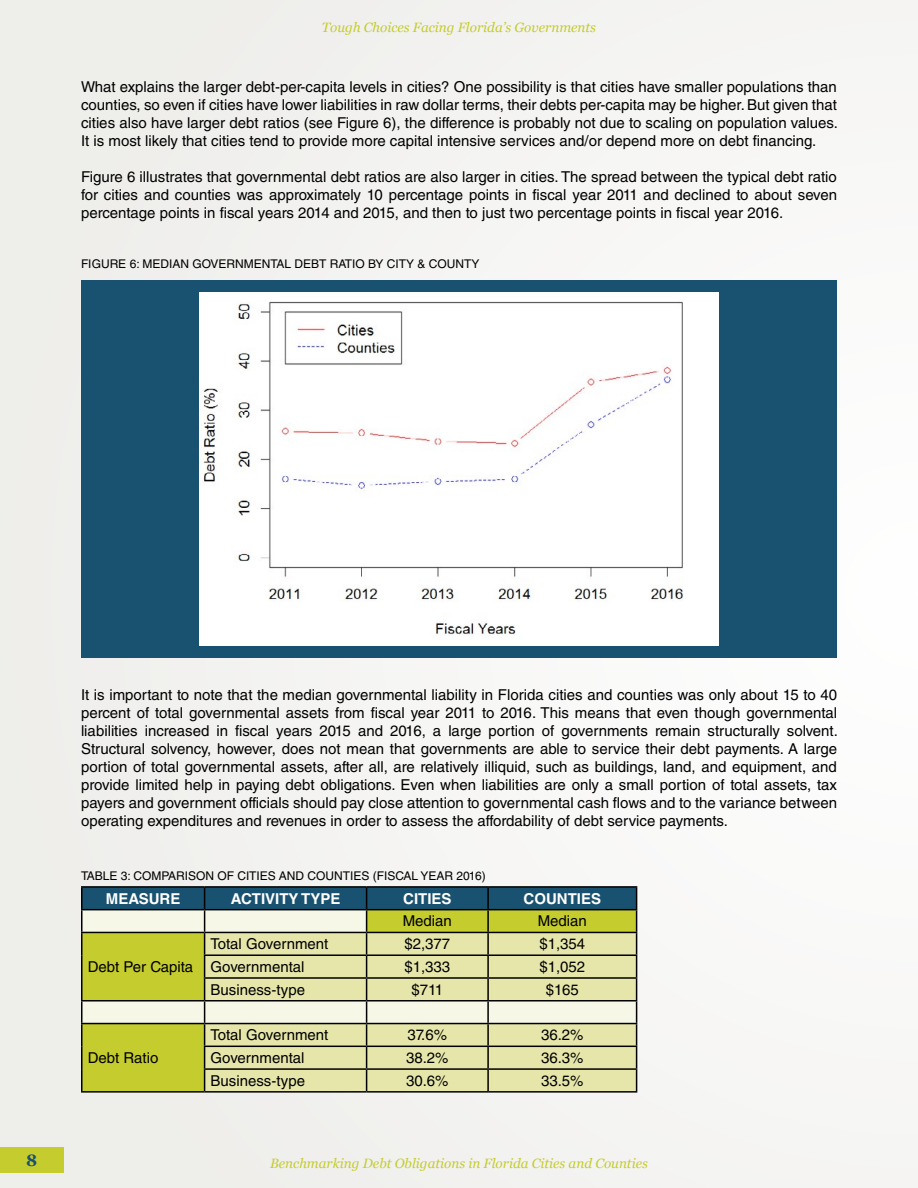
<style>
.page{position:relative;width:918px;height:1188px;background:#f5f4f2}
.page>*{position:absolute;margin:0;border:0;box-sizing:border-box;transform-origin:0 0}
.t1{font:700 16.5px "Georgia";color:#195270}
.t2{font:15px/18px "Helvetica LT Std";color:#000;text-align:justify}
.t3{font:700 15px "Helvetica LT Std";color:#fff}
.t4{font:italic 13.5px "Georgia";color:#c5cc2e}
.t5{font:12px "Helvetica LT Std";color:#000}
</style>
<div class="page">
<div style="left:0;top:1147px;width:64px;height:26px;background:#c5cc2e"></div>
<hr style="left:81px;top:886px;width:124px;height:2px;background:#000">
<hr style="left:205px;top:886px;width:162px;height:2px;background:#000">
<hr style="left:367px;top:886px;width:121px;height:2px;background:#000">
<hr style="left:488px;top:886px;width:149px;height:2px;background:#000">
<svg style="left:81px;top:887px;width:556px;height:204px;background:#bdc58a"></svg>
<hr style="left:81px;top:1091px;width:124px;height:2px;background:#000">
<hr style="left:205px;top:1091px;width:162px;height:2px;background:#000">
<hr style="left:367px;top:1091px;width:121px;height:2px;background:#000">
<hr style="left:488px;top:1091px;width:149px;height:2px;background:#000">
<div style="left:81px;top:280px;width:756px;height:378px;background:#195270"></div>
<div style="left:200px;top:293px;width:518px;height:352px;background:#fff"></div>
<p class="t4" style="left:322px;top:19px;width:276px">Tough Choices Facing Florida’s Governments</p>
<p class="t2" style="left:81px;top:77px;width:758px">What explains the larger debt-per-capita levels in cities? One possibility is that cities have smaller populations than counties, so even if cities have lower liabilities in raw dollar terms, their debts per-capita may be higher. But given that cities also have larger debt ratios (see Figure 6), the difference is probably not due to scaling on population values.<br>It is most likely that cities tend to provide more capital intensive services and/or depend more on debt financing.</p>
<p class="t2" style="left:81px;top:167px;width:758px">Figure 6 illustrates that governmental debt ratios are also larger in cities. The spread between the typical debt ratio for cities and counties was approximately 10 percentage points in fiscal year 2011 and declined to about seven percentage points in fiscal years 2014 and 2015, and then to just two percentage points in fiscal year 2016.</p>
<p class="t5" style="left:81px;top:257px;width:400px">FIGURE 6: MEDIAN GOVERNMENTAL DEBT RATIO BY CITY &amp; COUNTY</p>
<p class="t1" style="left:26px;top:1150px;width:13px">8</p>
<p class="t2" style="left:81px;top:686px;width:758px">It is important to note that the median governmental liability in Florida cities and counties was only about 15 to 40 percent of total governmental assets from fiscal year 2011 to 2016. This means that even though governmental liabilities increased in fiscal years 2015 and 2016, a large portion of governments remain structurally solvent.<br>Structural solvency, however, does not mean that governments are able to service their debt payments. A large portion of total governmental assets, after all, are relatively illiquid, such as buildings, land, and equipment, and provide limited help in paying debt obligations. Even when liabilities are only a small portion of total assets, tax payers and government officials should pay close attention to governmental cash flows and to the variance between operating expenditures and revenues in order to assess the affordability of debt service payments.</p>
<p class="t5" style="left:81px;top:869px;width:406px">TABLE 3: COMPARISON OF CITIES AND COUNTIES (FISCAL YEAR 2016)</p>
<p class="t3" style="left:106px;top:889px;width:76px">MEASURE</p>
<p class="t3" style="left:231px;top:889px;width:111px">ACTIVITY TYPE</p>
<p class="t3" style="left:403px;top:889px;width:50px">CITIES</p>
<p class="t3" style="left:524px;top:889px;width:79px">COUNTIES</p>
<p class="t2" style="left:403px;top:912px;width:51px">Median</p>
<p class="t2" style="left:538px;top:912px;width:51px">Median</p>
<p class="t2" style="left:88px;top:958px;width:107px">Debt Per Capita</p>
<p class="t2" style="left:211px;top:935px;width:119px">Total Government</p>
<p class="t2" style="left:404px;top:935px;width:47px">$2,377</p>
<p class="t2" style="left:539px;top:935px;width:47px">$1,354</p>
<p class="t2" style="left:211px;top:958px;width:95px">Governmental</p>
<p class="t2" style="left:404px;top:958px;width:47px">$1,333</p>
<p class="t2" style="left:539px;top:958px;width:47px">$1,052</p>
<p class="t2" style="left:211px;top:980px;width:96px">Business-type</p>
<p class="t2" style="left:412px;top:980px;width:33px">$711</p>
<p class="t2" style="left:546px;top:980px;width:34px">$165</p>
<p class="t2" style="left:88px;top:1049px;width:72px">Debt Ratio</p>
<p class="t2" style="left:211px;top:1026px;width:119px">Total Government</p>
<p class="t2" style="left:407px;top:1026px;width:41px">37.6%</p>
<p class="t2" style="left:541px;top:1026px;width:44px">36.2%</p>
<p class="t2" style="left:211px;top:1049px;width:95px">Governmental</p>
<p class="t2" style="left:406px;top:1049px;width:44px">38.2%</p>
<p class="t2" style="left:541px;top:1049px;width:44px">36.3%</p>
<p class="t2" style="left:211px;top:1072px;width:96px">Business-type</p>
<p class="t2" style="left:406px;top:1072px;width:44px">30.6%</p>
<p class="t2" style="left:541px;top:1072px;width:44px">33.5%</p>
<p class="t4" style="left:270px;top:1154px;width:379px">Benchmarking Debt Obligations in Florida Cities and Counties</p>
</div>
